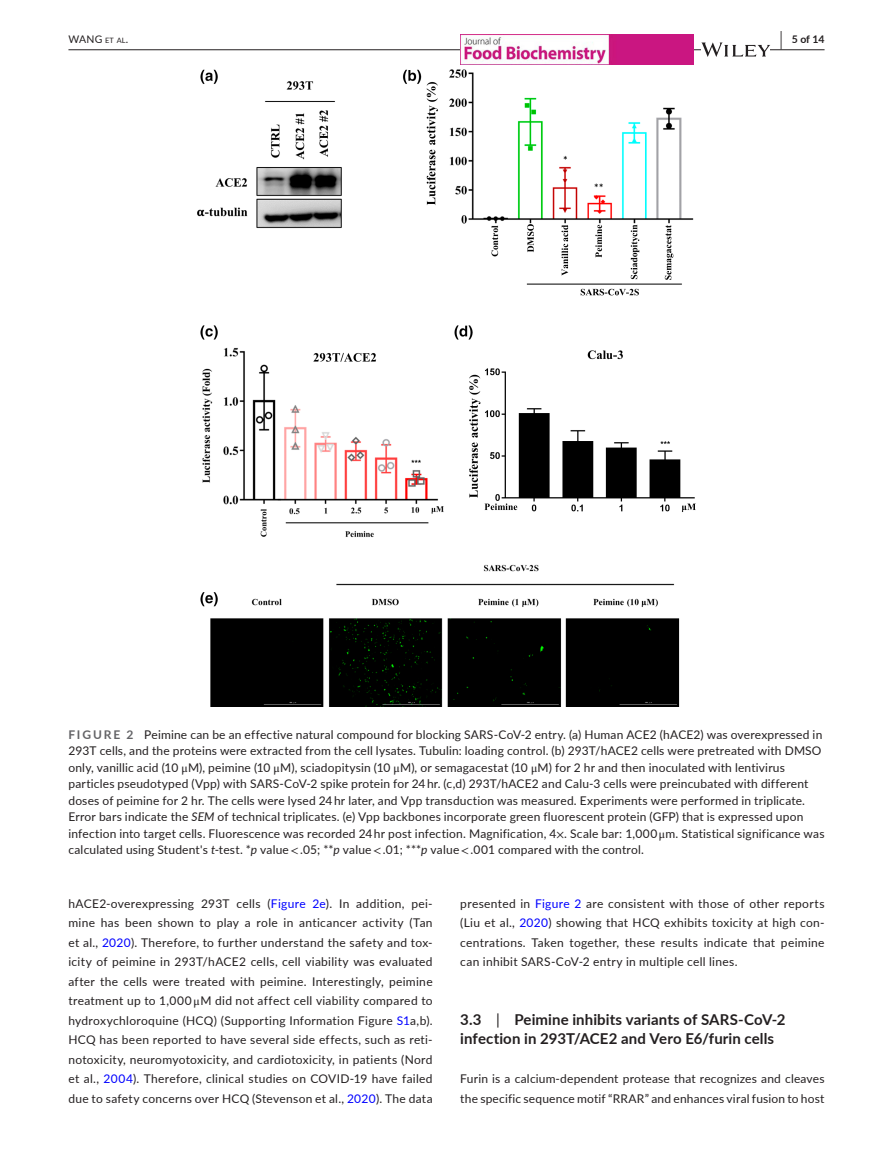
<style>
.page{position:relative;width:893px;height:1174px;background:#fff}
.page>*{position:absolute;margin:0;border:0;box-sizing:border-box;transform-origin:0 0}
.t1{font:700 15px/19.5px "Lato";letter-spacing:.005em;color:#231f20}
.t2{font:12px/19.5px "Lato";letter-spacing:.015em;color:#231f20;text-align:justify}
.t3{font:10.5px "Lato";color:#231f20}
.t4{font:700 10.5px "Lato";color:#231f20}
.s1{font-size:7.35px}
.s2{font-size:19.5px}
.s3{font-weight:700;color:#636366}
.s4{font-family:"STIX"}
.s5{font-style:italic}
.s6{color:#00f}
.s7{font-weight:400}
</style>
<div class="page">
<hr style="left:68px;top:49px;width:756px;height:1px;background:#231f20">
<img style="left:460px;top:35px;width:234px;height:30px">
<svg style="left:701px;top:42px;width:69px;height:15px"></svg>
<img style="left:198px;top:69px;width:497px;height:637px">
<p class="t3" style="left:68px;top:31px;width:61px">WANG <span class="s1">et al</span>.</p>
<p class="t4" style="left:780px;top:31px;width:46px"><span class="s2">|</span> 5 of 14</p>
<p class="t2" style="left:68px;top:725px;width:758px;line-height:16.5px;text-align:left"><span class="s3">FIGURE 2</span> Peimine can be an effective natural compound for blocking SARS-CoV-2 entry. (a) Human ACE2 (hACE2) was overexpressed in 293T cells, and the proteins were extracted from the cell lysates. Tubulin: loading control. (b) 293T/hACE2 cells were pretreated with DMSO only, vanillic acid (10 <span class="s4">μ</span>M), peimine (10 <span class="s4">μ</span>M), sciadopitysin (10 <span class="s4">μ</span>M), or semagacestat (10 <span class="s4">μ</span>M) for 2 hr and then inoculated with lentivirus particles pseudotyped (Vpp) with SARS-CoV-2 spike protein for 24 hr. (c,d) 293T/hACE2 and Calu-3 cells were preincubated with different doses of peimine for 2 hr. The cells were lysed 24 hr later, and Vpp transduction was measured. Experiments were performed in triplicate.<br>Error bars indicate the <span class="s5">SEM</span> of technical triplicates. (e) Vpp backbones incorporate green fluorescent protein (GFP) that is expressed upon infection into target cells. Fluorescence was recorded 24 hr post infection. Magnification, 4<span class="s4">×</span>. Scale bar: 1,000 <span class="s4">μ</span>m. Statistical significance was calculated using Student's <span class="s5">t</span>-test. *<span class="s5">p</span> value <span class="s4">&lt;</span> .05; **<span class="s5">p</span> value <span class="s4">&lt;</span> .01; ***<span class="s5">p</span> value <span class="s4">&lt;</span> .001 compared with the control.</p>
<p class="t2" style="left:68px;top:893px;width:366px">hACE2-overexpressing 293T cells (<span class="s6">Figure 2e</span>). In addition, pei&shy;mine has been shown to play a role in anticancer activity (Tan et al., <span class="s6">2020</span>). Therefore, to further understand the safety and tox&shy;icity of peimine in 293T/hACE2 cells, cell viability was evaluated after the cells were treated with peimine. Interestingly, peimine treatment up to 1,000 <span class="s4">μ</span>M did not affect cell viability compared to hydroxychloroquine (HCQ) (Supporting Information Figure <span class="s6">S1</span>a,b).<br>HCQ has been reported to have several side effects, such as reti&shy;notoxicity, neuromyotoxicity, and cardiotoxicity, in patients (Nord et al., <span class="s6">2004</span>). Therefore, clinical studies on COVID-19 have failed due to safety concerns over HCQ (Stevenson et al., <span class="s6">2020</span>). The data</p>
<p class="t2" style="left:460px;top:893px;width:366px">presented in <span class="s6">Figure 2</span> are consistent with those of other reports (Liu et al., <span class="s6">2020</span>) showing that HCQ exhibits toxicity at high con&shy;centrations. Taken together, these results indicate that peimine can inhibit SARS-CoV-2 entry in multiple cell lines.</p>
<p class="t1" style="left:460px;top:1009px;width:327px">3.3 <span class="s7">|</span> Peimine inhibits variants of SARS-CoV-2 infection in 293T/ACE2 and Vero E6/furin cells</p>
<p class="t2" style="left:460px;top:1068px;width:366px">Furin is a calcium-dependent protease that recognizes and cleaves the specific sequence motif “RRAR” and enhances viral fusion to host</p>
</div>
